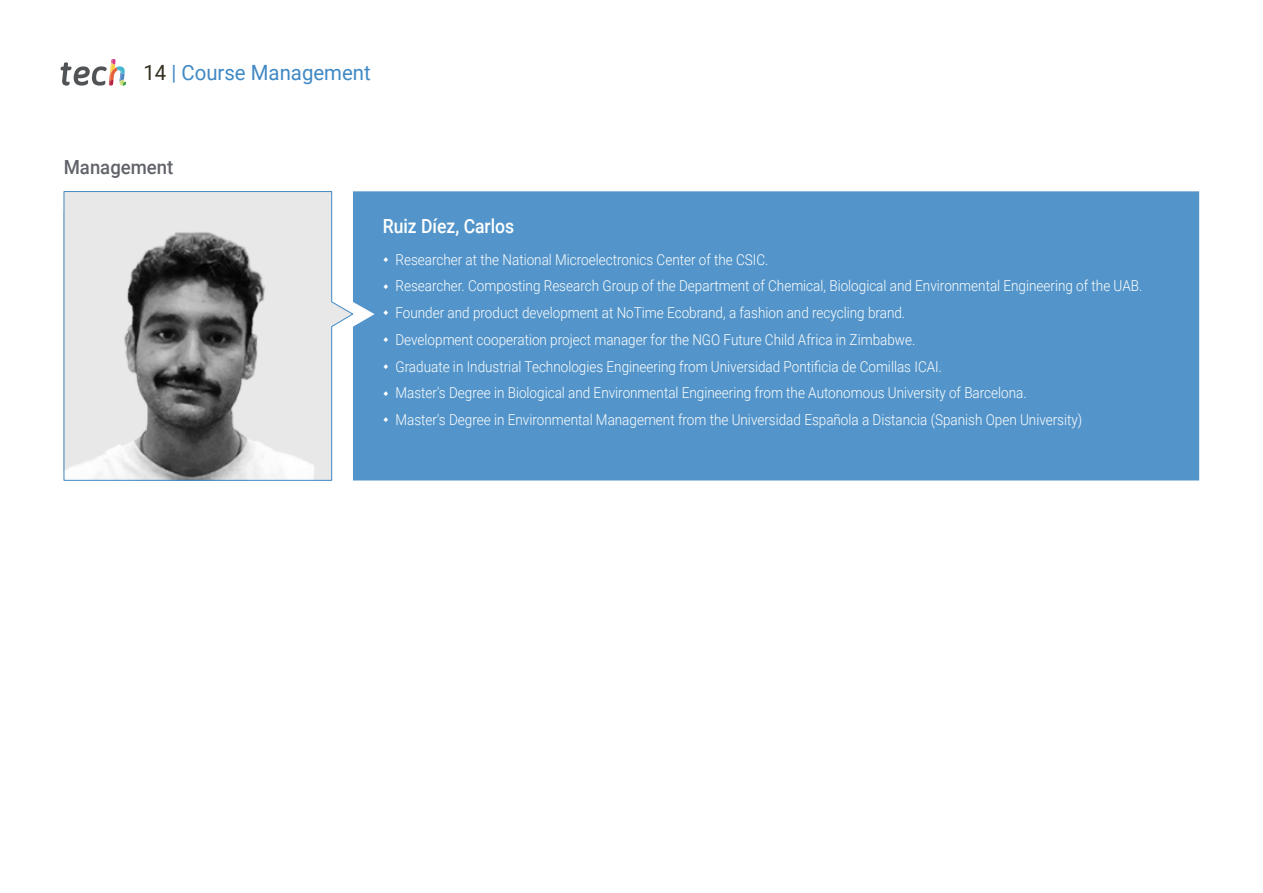
<style>
.page{position:relative;width:1263px;height:893px;background:#fff}
.page>*{position:absolute;margin:0;border:0;box-sizing:border-box;transform-origin:0 0}
.t1{font:21px "Roboto";color:#4089c5}
.t2{font:500 19.5px "Roboto";color:#fff;scale:.9 1}
.t3{font:500 19.5px "Roboto";color:#61646a;scale:.95 1}
.t4{font:300 15px/26.7px "Roboto";color:#fff;scale:.9 1}
.s1{color:#312e20}
</style>
<div class="page">
<svg style="left:61px;top:59px;width:65px;height:27px"></svg>
<div style="left:353px;top:191px;width:846px;height:289px;background:#5395ca"></div>
<svg style="left:64px;top:191px;width:289px;height:290px;background:#bbbcbd"></svg>
<svg style="left:384px;top:257px;width:4px;height:5px"></svg>
<svg style="left:384px;top:284px;width:4px;height:5px"></svg>
<svg style="left:384px;top:310px;width:4px;height:5px"></svg>
<svg style="left:384px;top:337px;width:4px;height:5px"></svg>
<svg style="left:384px;top:364px;width:4px;height:5px"></svg>
<svg style="left:384px;top:391px;width:4px;height:5px"></svg>
<svg style="left:384px;top:417px;width:4px;height:5px"></svg>
<h1 class="t1" style="left:144px;top:57px;width:229px"><span class="s1">14</span> | Course Management</h1>
<h2 class="t3" style="left:64px;top:154px;width:117px">Management</h2>
<h2 class="t2" style="left:383px;top:212px;width:148px">Ruiz Díez, Carlos</h2>
<p class="t4" style="left:395px;top:245px;width:831px">Researcher at the National Microelectronics Center of the CSIC.<br>Researcher. Composting Research Group of the Department of Chemical, Biological and Environmental Engineering of the UAB.<br>Founder and product development at NoTime Ecobrand, a fashion and recycling brand.<br>Development cooperation project manager for the NGO Future Child Africa in Zimbabwe.<br>Graduate in Industrial Technologies Engineering from Universidad Pontificia de Comillas ICAI.<br>Master's Degree in Biological and Environmental Engineering from the Autonomous University of Barcelona.<br>Master's Degree in Environmental Management from the Universidad Española a Distancia (Spanish Open University)</p>
</div>
